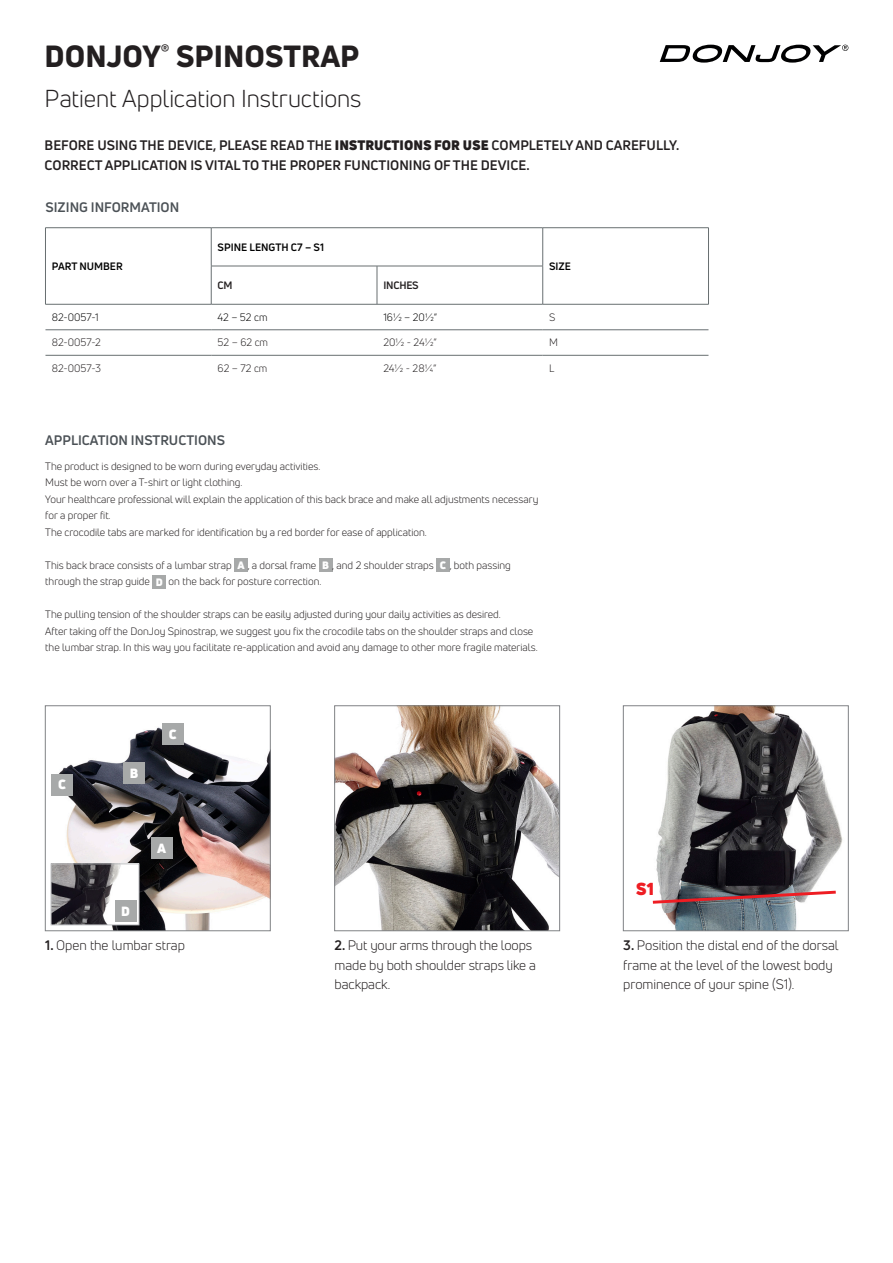
<style>
.page{position:relative;width:893px;height:1263px;background:#fff}
.page>*{position:absolute;margin:0;border:0;box-sizing:border-box;transform-origin:0 0}
.t1{font:800 30px "Uni Neue";color:#231f20}
.t2{font:24px "Uni Neue";letter-spacing:-.005em;color:#231f20}
.t3{font:900 17.1px "Uni Neue";color:#ee1d23}
.t4{font:13.5px/19.5px "Uni Neue";color:#231f20}
.t5{font:700 13.5px "Uni Neue";color:#231f20}
.t6{font:700 13.5px "Uni Neue";color:#4b5156}
.t7{font:900 13.05px "Uni Neue";color:#fff}
.Table_Text_2021{font:10.5px/16.5px "Uni Neue";color:#231f20}
.Table_Sub_Title_2021{font:700 10.5px "Uni Neue";color:#000001}
.Table_Text_2021-2{font:10.5px "Uni Neue";color:#000001}
.Table_Sub_Title_2021-2{font:700 10.5px "Uni Neue";letter-spacing:-.02em;color:#231f20}
.t8{font:900 10.5px "Uni Neue";color:#fff}
.s1{font-weight:900}
.s2{font-weight:900;color:#fff}
.s3{font-weight:700}
</style>
<div class="page">
<img style="left:50px;top:723px;width:218px;height:206px">
<div style="left:51px;top:774px;width:22px;height:21px;background:#a7a9a9"></div>
<div style="left:162px;top:723px;width:21px;height:22px;background:#a7a9a9"></div>
<div style="left:151px;top:837px;width:22px;height:22px;background:#a7a9a9"></div>
<img style="left:53px;top:865px;width:84px;height:58px">
<div style="left:51px;top:863px;width:88px;height:62px;border:1px solid #bcbdc0"></div>
<div style="left:115px;top:900px;width:22px;height:22px;background:#a7a9a9"></div>
<div style="left:123px;top:762px;width:22px;height:22px;background:#a7a9a9"></div>
<div style="left:45px;top:705px;width:225px;height:226px;border:1px solid #808285"></div>
<img style="left:336px;top:707px;width:222px;height:222px">
<div style="left:334px;top:705px;width:226px;height:226px;border:1px solid #808285"></div>
<hr style="left:45px;top:228px;width:1px;height:38px;background:#686f71">
<hr style="left:45px;top:266px;width:1px;height:38px;background:#686f71">
<hr style="left:45px;top:329px;width:166px;height:1px;background:#686f71">
<hr style="left:211px;top:329px;width:166px;height:1px;background:#686f71">
<hr style="left:377px;top:329px;width:166px;height:1px;background:#686f71">
<hr style="left:543px;top:329px;width:165px;height:1px;background:#686f71">
<hr style="left:45px;top:355px;width:166px;height:1px;background:#686f71">
<hr style="left:211px;top:355px;width:166px;height:1px;background:#686f71">
<hr style="left:377px;top:355px;width:166px;height:1px;background:#686f71">
<hr style="left:543px;top:355px;width:165px;height:1px;background:#686f71">
<hr style="left:543px;top:227px;width:166px;height:1px;background:#686f71">
<hr style="left:542px;top:228px;width:1px;height:38px;background:#686f71">
<hr style="left:708px;top:228px;width:1px;height:38px;background:#686f71">
<hr style="left:377px;top:266px;width:166px;height:1px;background:#686f71">
<hr style="left:542px;top:266px;width:1px;height:38px;background:#686f71">
<hr style="left:708px;top:266px;width:1px;height:38px;background:#686f71">
<hr style="left:377px;top:304px;width:166px;height:1px;background:#686f71">
<hr style="left:543px;top:304px;width:166px;height:1px;background:#686f71">
<hr style="left:45px;top:227px;width:166px;height:1px;background:#686f71">
<hr style="left:211px;top:227px;width:166px;height:1px;background:#686f71">
<hr style="left:211px;top:228px;width:1px;height:38px;background:#686f71">
<hr style="left:377px;top:227px;width:166px;height:1px;background:#686f71">
<hr style="left:211px;top:266px;width:166px;height:1px;background:#686f71">
<hr style="left:211px;top:266px;width:1px;height:38px;background:#686f71">
<hr style="left:377px;top:266px;width:1px;height:38px;background:#686f71">
<hr style="left:45px;top:304px;width:166px;height:1px;background:#686f71">
<hr style="left:211px;top:304px;width:166px;height:1px;background:#686f71">
<svg style="left:660px;top:45px;width:188px;height:18px"></svg>
<div style="left:234px;top:558px;width:14px;height:14px;background:#a7a9a9"></div>
<div style="left:319px;top:558px;width:14px;height:14px;background:#a7a9a9"></div>
<div style="left:436px;top:558px;width:14px;height:14px;background:#a7a9a9"></div>
<div style="left:152px;top:575px;width:14px;height:13px;background:#a7a9a9"></div>
<img style="left:656px;top:707px;width:187px;height:222px">
<svg style="left:652px;top:889px;width:187px;height:16px"></svg>
<div style="left:623px;top:705px;width:225px;height:226px;border:1px solid #808285"></div>
<p class="t1" style="left:45px;top:36px;width:316px">DONJOY<sup>®</sup> SPINOSTRAP</p>
<p class="t2" style="left:45px;top:84px;width:318px">Patient Application Instructions</p>
<p class="t5" style="left:45px;top:137px;width:636px">BEFORE USING THE DEVICE, PLEASE READ THE <span class="s1">INSTRUCTIONS FOR USE</span> COMPLETELY AND CAREFULLY.</p>
<p class="t5" style="left:45px;top:156px;width:486px">CORRECT APPLICATION IS VITAL TO THE PROPER FUNCTIONING OF THE DEVICE.</p>
<p class="t6" style="left:45px;top:199px;width:135px">SIZING INFORMATION</p>
<p class="Table_Sub_Title_2021" style="left:52px;top:260px;width:72px">PART NUMBER</p>
<p class="Table_Sub_Title_2021" style="left:218px;top:240px;width:108px">SPINE LENGTH C7 – S1</p>
<p class="Table_Sub_Title_2021-2" style="left:218px;top:279px;width:17px">CM</p>
<p class="Table_Sub_Title_2021-2" style="left:383px;top:279px;width:37px">INCHES</p>
<p class="Table_Sub_Title_2021" style="left:549px;top:260px;width:23px">SIZE</p>
<p class="Table_Text_2021-2" style="left:52px;top:311px;width:48px">82-0057-1</p>
<p class="Table_Text_2021-2" style="left:218px;top:311px;width:51px">42 – 52 cm</p>
<p class="Table_Text_2021-2" style="left:383px;top:311px;width:55px">16½ – 20½”</p>
<p class="Table_Text_2021" style="left:549px;top:309px;width:8px">S</p>
<p class="Table_Text_2021" style="left:52px;top:334px;width:50px">82-0057-2</p>
<p class="Table_Text_2021" style="left:218px;top:334px;width:52px">52 – 62 cm</p>
<p class="Table_Text_2021" style="left:383px;top:334px;width:55px">20½ - 24½”</p>
<p class="Table_Text_2021" style="left:549px;top:334px;width:10px">M</p>
<p class="Table_Text_2021" style="left:52px;top:360px;width:51px">82-0057-3</p>
<p class="Table_Text_2021" style="left:218px;top:360px;width:51px">62 – 72 cm</p>
<p class="Table_Text_2021" style="left:383px;top:360px;width:55px">24½ - 28¼”</p>
<p class="Table_Text_2021" style="left:549px;top:360px;width:7px">L</p>
<p class="t6" style="left:45px;top:432px;width:181px">APPLICATION INSTRUCTIONS</p>
<p class="Table_Text_2021" style="left:45px;top:458px;width:277px">The product is designed to be worn during everyday activities.</p>
<p class="Table_Text_2021" style="left:45px;top:474px;width:199px">Must be worn over a T-shirt or light clothing.</p>
<p class="Table_Text_2021" style="left:45px;top:491px;width:495px">Your healthcare professional will explain the application of this back brace and make all adjustments necessary for a proper fit.</p>
<p class="Table_Text_2021" style="left:45px;top:524px;width:383px">The crocodile tabs are marked for identification by a red border for ease of application.</p>
<p class="Table_Text_2021" style="left:45px;top:557px;width:188px">This back brace consists of a lumbar strap</p>
<p class="Table_Text_2021" style="left:238px;top:557px;width:80px"><span class="s2">A</span> , a dorsal frame</p>
<p class="Table_Text_2021" style="left:322px;top:557px;width:113px"><span class="s2">B</span> , and 2 shoulder straps</p>
<p class="Table_Text_2021" style="left:440px;top:557px;width:73px"><span class="s2">C</span> , both passing</p>
<p class="Table_Text_2021" style="left:45px;top:573px;width:106px">through the strap guide</p>
<p class="t8" style="left:156px;top:574px;width:9px">D</p>
<p class="Table_Text_2021" style="left:169px;top:573px;width:154px">on the back for posture correction.</p>
<p class="Table_Text_2021" style="left:45px;top:606px;width:457px">The pulling tension of the shoulder straps can be easily adjusted during your daily activities as desired.</p>
<p class="Table_Text_2021" style="left:45px;top:623px;width:494px">After taking off the DonJoy Spinostrap, we suggest you fix the crocodile tabs on the shoulder straps and close the lumbar strap. In this way you facilitate re-application and avoid any damage to other more fragile materials.</p>
<p class="t7" style="left:58px;top:776px;width:9px">C</p>
<p class="t7" style="left:130px;top:764px;width:10px">B</p>
<p class="t7" style="left:169px;top:725px;width:9px">C</p>
<p class="t7" style="left:121px;top:902px;width:10px">D</p>
<p class="t7" style="left:157px;top:839px;width:10px">A</p>
<p class="t4" style="left:45px;top:936px;width:141px"><span class="s3">1.</span> Open the lumbar strap</p>
<p class="t4" style="left:335px;top:936px;width:203px"><span class="s3">2.</span> Put your arms through the loops made by both shoulder straps like a backpack.</p>
<p class="t3" style="left:636px;top:877px;width:20px">S1</p>
<p class="t4" style="left:623px;top:936px;width:217px"><span class="s3">3.</span> Position the distal end of the dorsal frame at the level of the lowest body prominence of your spine (S1).</p>
</div>
